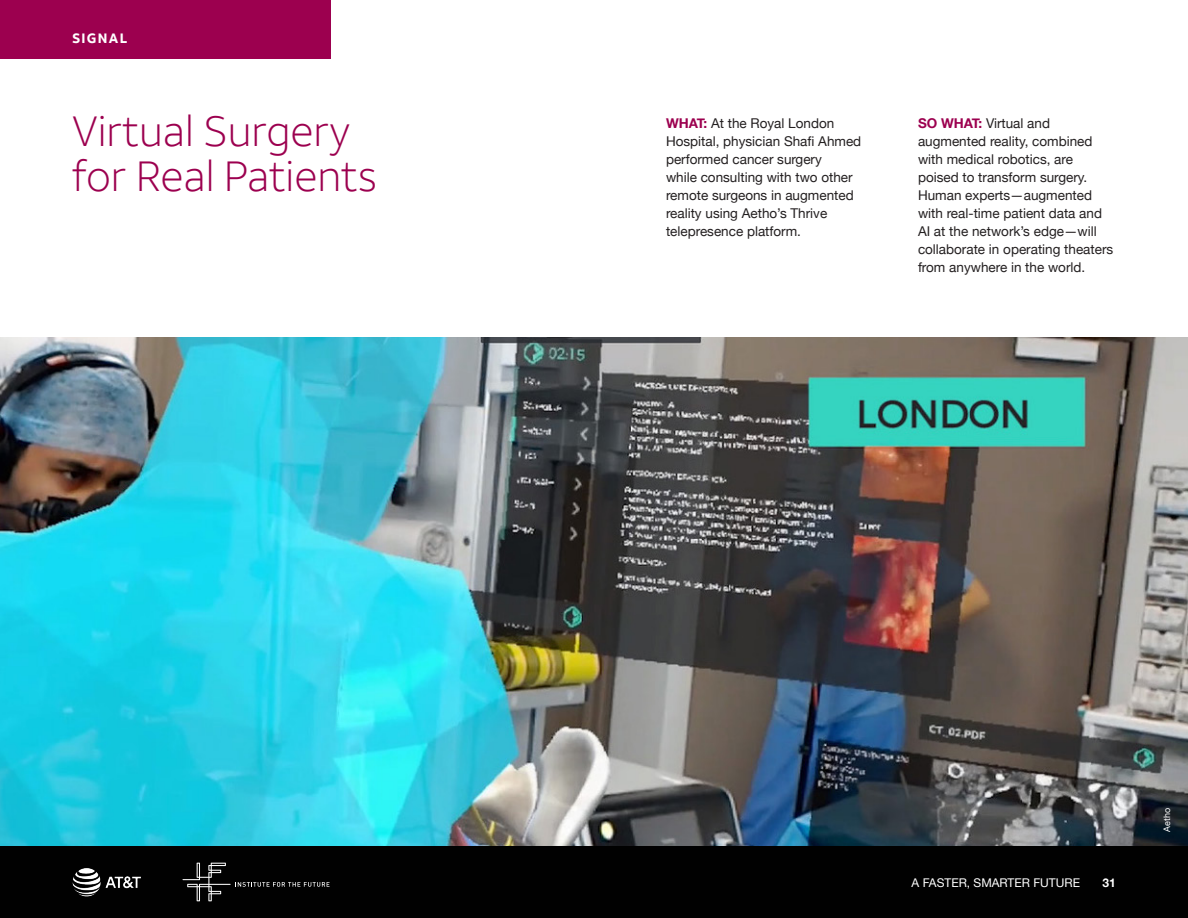
<style>
.page{position:relative;width:1188px;height:918px;background:#fff}
.page>*{position:absolute;margin:0;border:0;box-sizing:border-box;transform-origin:0 0}
.signal_title{font:300 42px/45px "ATT Aleck Sans";color:#9c004f}
.signal_body{font:13.5px/18px "Helvetica Neue";color:#231f20}
.t1{font:700 13.5px "ATT Aleck Sans";letter-spacing:.1em;color:#fff}
.t2{font:12px "Helvetica Neue";color:#fff}
.t3{font:700 12px "Helvetica Neue";color:#fff}
.source{font:9px "Helvetica Neue";color:#fff}
.s1{font-weight:700;color:#9c004f}
</style>
<div class="page">
<img style="left:0;top:338px;width:1188px;height:508px">
<div style="left:0;top:846px;width:1188px;height:72px;background:#010101"></div>
<svg style="left:183px;top:863px;width:147px;height:38px"></svg>
<div style="left:0;top:0;width:331px;height:59px;background:#9c004f"></div>
<img style="left:72px;top:868px;width:69px;height:29px">
<p class="t1" style="left:72px;top:30px;width:57px">SIGNAL</p>
<p class="signal_title" style="left:72px;top:109px;width:306px">Virtual Surgery for Real Patients</p>
<p class="signal_body" style="left:666px;top:115px;width:197px"><span class="s1">WHAT:</span> At the Royal London<br>Hospital, physician Shafi Ahmed performed cancer surgery<br>while consulting with two other remote surgeons in augmented reality using Aetho’s Thrive telepresence platform.</p>
<p class="signal_body" style="left:918px;top:115px;width:197px"><span class="s1">SO WHAT:</span> Virtual and augmented reality, combined with medical robotics, are poised to transform surgery.<br>Human experts—augmented with real-time patient data and<br>AI at the network’s edge—will collaborate in operating theaters from anywhere in the world.</p>
<p class="t2" style="left:912px;top:874px;width:170px">A FASTER, SMARTER FUTURE</p>
<p class="t3" style="left:1103px;top:873px;width:15px">31</p>
<p class="source" style="left:1160px;top:832px;width:25px;rotate:-90deg">Aetho</p>
</div>
